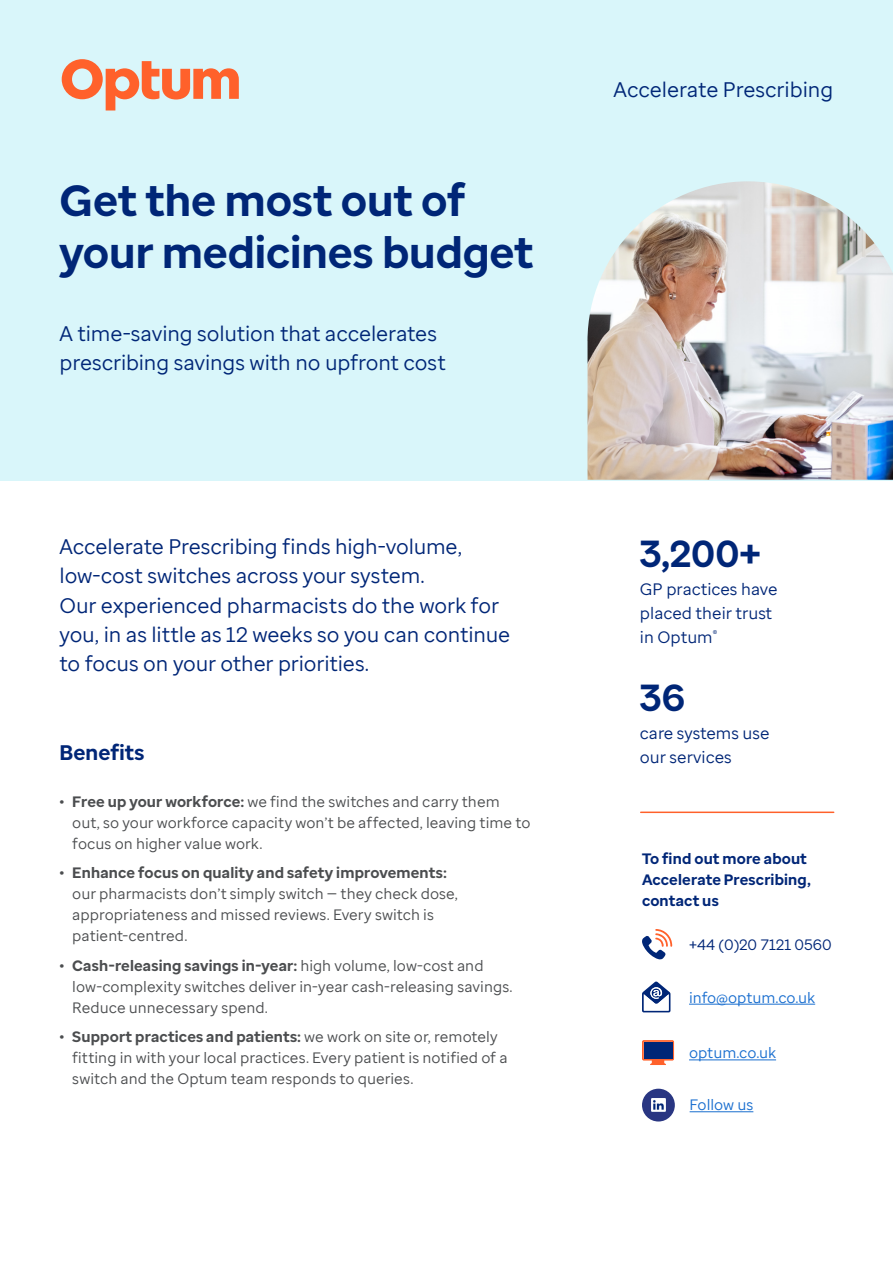
<style>
.page{position:relative;width:893px;height:1263px;background:#fff}
.page>*{position:absolute;margin:0;border:0;box-sizing:border-box;transform-origin:0 0}
.Heading_1{font:700 43.5px/52.2px "Optum Sans";letter-spacing:-.005em;color:#002677}
.Big_Stat{font:700 37.5px "Optum Sans";color:#002677}
.Intro_text{font:21px/29.4px "Optum Sans";letter-spacing:-.005em;color:#002677}
.Document_title{font:21px "Optum Sans";color:#002677}
.Heading_2{font:700 21px "Optum Sans";letter-spacing:.005em;color:#002677}
.Stat_text{font:16.5px/24px "Optum Sans";color:#002677}
.t1{font:15px/21px "Optum Sans";letter-spacing:.005em;color:#4b4d4f}
.Find_out_more{font:700 15px/21px "Optum Sans";letter-spacing:.01em;color:#002677}
.Hyperlink{font:15px "Optum Sans";color:#196ecf}
.Stat_text-2{font:15px "Optum Sans";color:#002677}
.s1{font-weight:700}
</style>
<div class="page">
<div style="left:0;top:0;width:893px;height:480px;background:#d9f6fa"></div>
<img style="left:587px;top:181px;width:306px;height:299px">
<hr style="left:689px;top:1004px;width:126px;height:1px;background:#196ecf">
<hr style="left:689px;top:1059px;width:87px;height:1px;background:#196ecf">
<svg style="left:642px;top:929px;width:30px;height:30px"></svg>
<svg style="left:642px;top:981px;width:28px;height:31px"></svg>
<svg style="left:642px;top:1040px;width:32px;height:25px"></svg>
<div style="left:644px;top:1042px;width:28px;height:17px;background:#002677"></div>
<div style="left:642px;top:1089px;width:33px;height:32px;background:#293682;border-radius:50%"></div>
<svg style="left:652px;top:1098px;width:13px;height:14px"></svg>
<hr style="left:690px;top:1111px;width:63px;height:1px;background:#196ecf">
<hr style="left:641px;top:811px;width:193px;height:2px;background:#ff612b">
<svg style="left:62px;top:59px;width:177px;height:51px"></svg>
<p class="Heading_1" style="left:60px;top:175px;width:475px">Get the most out of your medicines budget</p>
<h2 class="Intro_text" style="left:60px;top:318px;width:388px">A time-saving solution that accelerates prescribing savings with no upfront cost</h2>
<h2 class="Intro_text" style="left:60px;top:532px;width:452px">Accelerate Prescribing finds high-volume, low-cost switches across your system.<br>Our experienced pharmacists do the work for you, in as little as 12 weeks so you can continue to focus on your other priorities.</h2>
<p class="Heading_2" style="left:60px;top:739px;width:87px">Benefits</p>
<p class="t1" style="left:72px;top:791px;width:460px;text-indent:-13px"><span class="s1">• Free up your workforce:</span> we find the switches and carry them out, so your workforce capacity won’t be affected, leaving time to focus on higher value work.</p>
<p class="t1" style="left:72px;top:862px;width:387px;text-indent:-13px"><span class="s1">• Enhance focus on quality and safety improvements: </span>our pharmacists don’t simply switch — they check dose, appropriateness and missed reviews. Every switch is patient-centred.</p>
<p class="t1" style="left:72px;top:955px;width:442px;text-indent:-13px"><span class="s1">• Cash-releasing savings in-year:</span> high volume, low-cost and low-complexity switches deliver in-year cash-releasing savings.<br>Reduce unnecessary spend.</p>
<p class="t1" style="left:72px;top:1026px;width:437px;text-indent:-13px"><span class="s1">• Support practices and patients:</span> we work on site or, remotely fitting in with your local practices. Every patient is notified of a switch and the Optum team responds to queries.</p>
<h1 class="Document_title" style="left:614px;top:76px;width:221px">Accelerate Prescribing</h1>
<p class="Big_Stat" style="left:640px;top:529px;width:122px">3,200+</p>
<p class="Stat_text" style="left:640px;top:577px;width:139px">GP practices have placed their trust in Optum<sup>®</sup></p>
<p class="Big_Stat" style="left:640px;top:673px;width:47px">36</p>
<p class="Stat_text" style="left:640px;top:721px;width:131px">care systems use our services</p>
<p class="Find_out_more" style="left:642px;top:848px;width:170px">To find out more about<br>Accelerate Prescribing, contact us</p>
<p class="Stat_text-2" style="left:689px;top:935px;width:144px">+44 (0)20 7121 0560</p>
<p class="Hyperlink" style="left:689px;top:987px;width:128px">info@optum.co.uk</p>
<p class="Hyperlink" style="left:689px;top:1043px;width:89px">optum.co.uk</p>
<p class="Hyperlink" style="left:690px;top:1095px;width:65px">Follow us</p>
</div>
